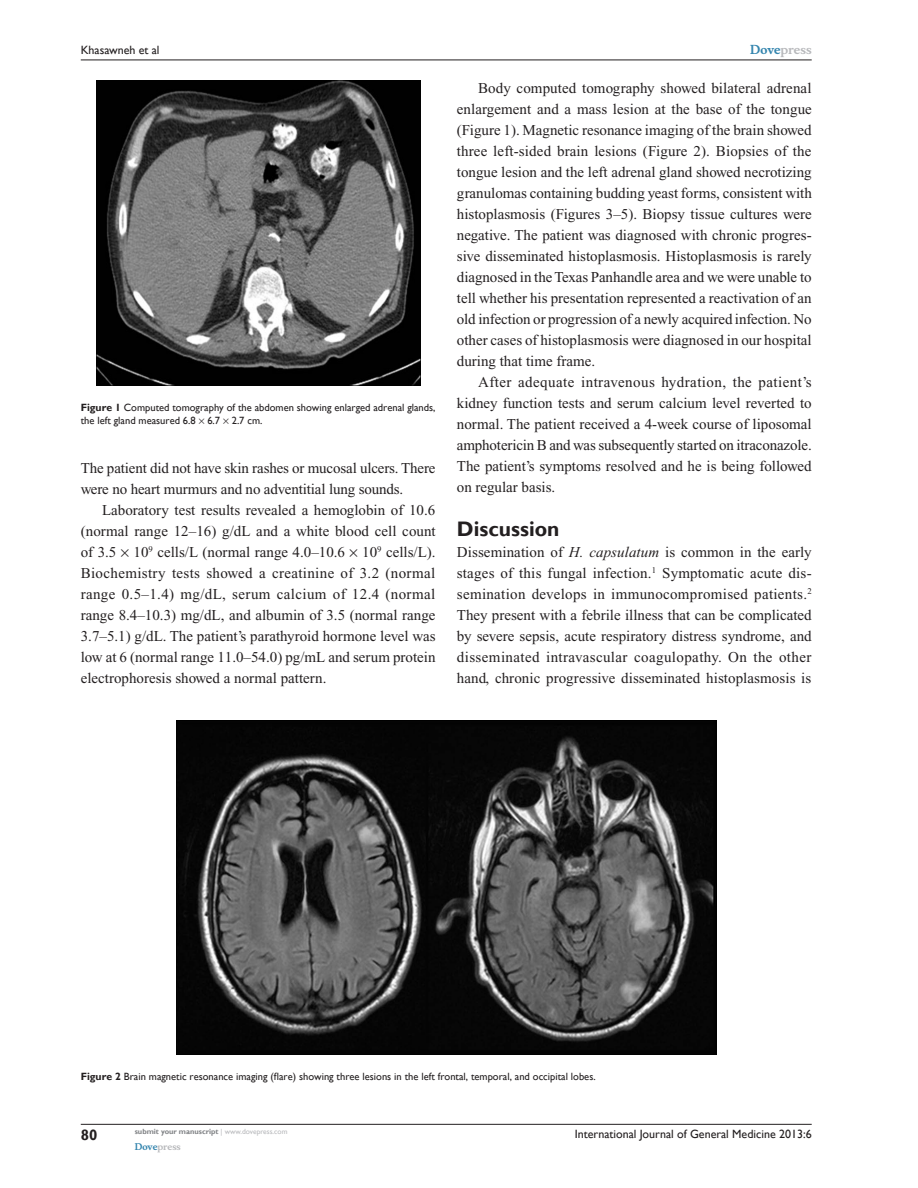
<style>
.page{position:relative;width:918px;height:1188px;background:#fff}
.page>*{position:absolute;margin:0;border:0;box-sizing:border-box;transform-origin:0 0}
.t1{font:700 21px "Gill Sans";color:#231f20}
.Tx{font:15px/21px "Times New Roman";color:#231f20;text-align:justify}
.TxF{font:15px/21px "Times New Roman";letter-spacing:-.01em;color:#231f20}
.RunFolio-V{font:700 15px "Gill Sans";color:#231f20}
.RunF-V{font:12px "Gill Sans";color:#231f20}
.RunH-V{font:12px "Gill Sans";color:#231f20}
.RunH-Brand-V{font:700 12px "Musee";color:#b8b9bc}
.FC{font:10.5px/13.5px "Gill Sans";color:#231f20}
.RunF-Brand-V{font:700 9px "Musee";color:#b8b9bc}
.RunF-SubmityourMS-V{font:700 7.5px "Gill Sans";color:#808285}
.s1{font-weight:700}
.s2{color:#3485ae}
.s3{font-style:italic}
.s4{font-weight:400;color:#b8b9bc}
</style>
<div class="page">
<img style="left:96px;top:81px;width:324px;height:304px">
<img style="left:176px;top:721px;width:540px;height:333px">
<hr style="left:81px;top:1124px;width:731px;height:1px;background:#231f20">
<hr style="left:81px;top:60px;width:731px;height:1px;background:#231f20">
<p class="RunH-V" style="left:81px;top:43px;width:80px">Khasawneh et al</p>
<p class="FC" style="left:81px;top:401px;width:356px"><span class="s1">Figure 1</span> Computed tomography of the abdomen showing enlarged adrenal glands, the left gland measured 6.8 6.7 2.7 cm.</p>
<p class="TxF" style="left:81px;top:458px;width:356px">The patient did not have skin rashes or mucosal ulcers. There were no heart murmurs and no adventitial lung sounds.</p>
<p class="Tx" style="left:81px;top:500px;width:357px;text-indent:21px">Laboratory test results revealed a hemoglobin of 10.6 (normal range 12–16) g/dL and a white blood cell count of 3.5 10<sup>9</sup> cells/L (normal range 4.0–10.6 10<sup>9</sup> cells/L).<br>Biochemistry tests showed a creatinine of 3.2 (normal range 0.5–1.4) mg/dL, serum calcium of 12.4 (normal range 8.4–10.3) mg/dL, and albumin of 3.5 (normal range 3.7–5.1) g/dL. The patient’s parathyroid hormone level was low at 6 (normal range 11.0–54.0) pg/mL and serum protein electrophoresis showed a normal pattern.</p>
<p class="RunH-Brand-V" style="left:750px;top:43px;width:63px"><span class="s2">Dove</span>press</p>
<p class="Tx" style="left:457px;top:77px;width:357px;text-indent:21px">Body computed tomography showed bilateral adrenal enlargement and a mass lesion at the base of the tongue (Figure 1). Magnetic resonance imaging of the brain showed three left-sided brain lesions (Figure 2). Biopsies of the tongue lesion and the left adrenal gland showed necrotizing granulomas containing budding yeast forms, consistent with histoplasmosis (Figures 3–5). Biopsy tissue cultures were negative. The patient was diagnosed with chronic progres&shy;sive disseminated histoplasmosis. Histoplasmosis is rarely diagnosed in the Texas Panhandle area and we were unable to tell whether his presentation represented a reactivation of an old infection or progression of a newly acquired infection. No other cases of histoplasmosis were diagnosed in our hospital during that time frame.</p>
<p class="Tx" style="left:457px;top:371px;width:356px;text-indent:21px">After adequate intravenous hydration, the patient’s kidney function tests and serum calcium level reverted to normal. The patient received a 4-week course of liposomal amphotericin B and was subsequently started on itraconazole.<br>The patient’s symptoms resolved and he is being followed on regular basis.</p>
<h1 class="t1" style="left:457px;top:516px;width:104px">Discussion</h1>
<p class="TxF" style="left:457px;top:542px;width:356px;text-align:justify">Dissemination of <span class="s3">H. capsulatum</span> is common in the early stages of this fungal infection.<sup>1</sup> Symptomatic acute dis&shy;semination develops in immunocompromised patients.<sup>2<br></sup>They present with a febrile illness that can be complicated by severe sepsis, acute respiratory distress syndrome, and disseminated intravascular coagulopathy. On the other hand, chronic progressive disseminated histoplasmosis is</p>
<p class="FC" style="left:81px;top:1069px;width:516px"><span class="s1">Figure 2</span> Brain magnetic resonance imaging (flare) showing three lesions in the left frontal, temporal, and occipital lobes.</p>
<p class="RunFolio-V" style="left:81px;top:1126px;width:18px">80</p>
<p class="RunF-SubmityourMS-V" style="left:135px;top:1127px;width:154px">submit your manuscript <span class="s4">| www.dovepress.com</span></p>
<p class="RunF-Brand-V" style="left:135px;top:1141px;width:48px"><span class="s2">Dove</span>press</p>
<p class="RunF-V" style="left:575px;top:1127px;width:238px">International Journal of General Medicine 2013:6</p>
</div>
